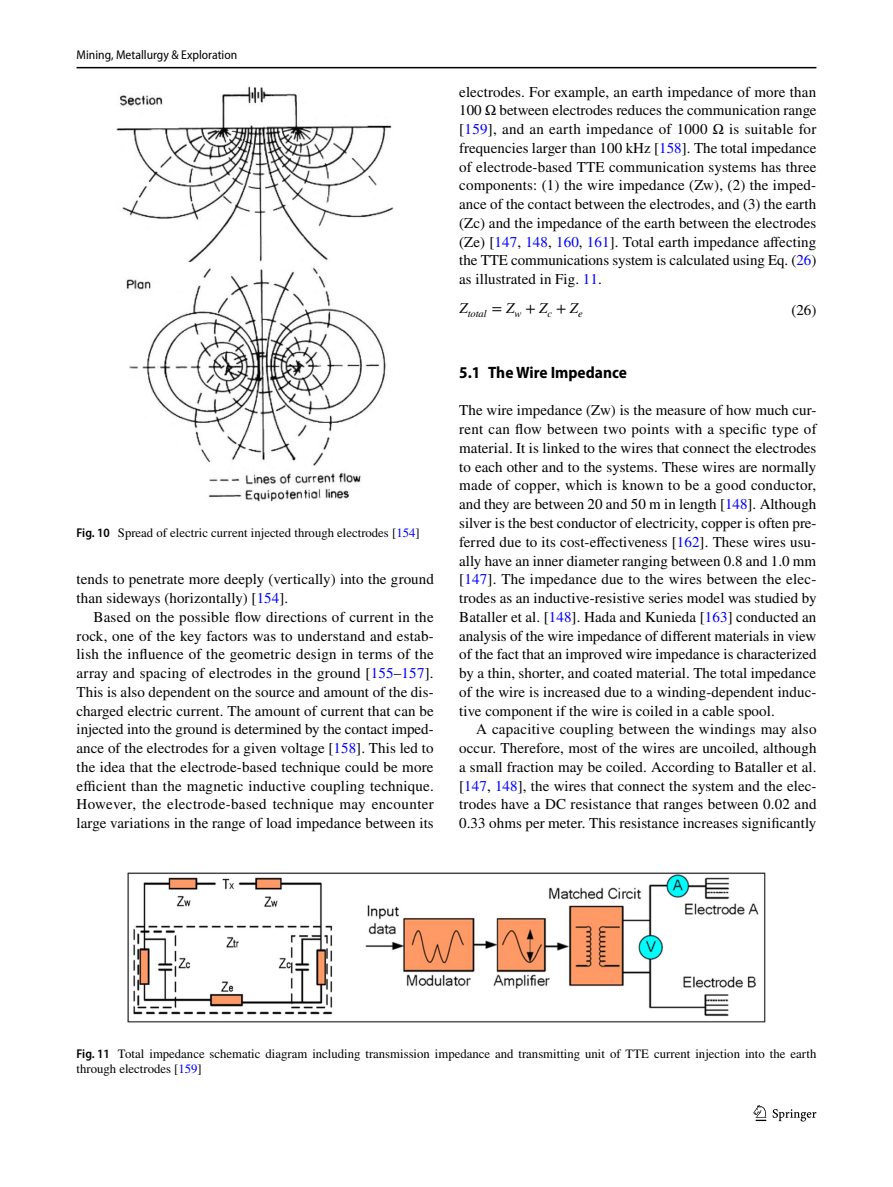
<style>
.page{position:relative;width:893px;height:1187px;background:#fff}
.page>*{position:absolute;margin:0;border:0;box-sizing:border-box;transform-origin:0 0}
.t1{font:700 semi-condensed 16.5px "Myriad Pro";color:#000}
.t2{font:15px/18.8px "STIX";letter-spacing:.005em;color:#000;text-align:justify}
.t3{font:12.75px/15px "STIX";color:#000}
.t4{font:semi-condensed 12.75px "Myriad Pro";color:#000}
.t5{font:10.5px "STIX General Italic 66";letter-spacing:-.005em;color:#000}
.s1{font-family:"Myriad Pro";font-weight:600;font-stretch:semi-condensed}
.s2{color:#00f}
</style>
<div class="page">
<hr style="left:77px;top:67px;width:739px;height:1px;background:#000">
<svg style="left:753px;top:1105px;width:13px;height:15px"></svg>
<svg style="left:773px;top:1109px;width:43px;height:12px"></svg>
<img style="left:117px;top:87px;width:276px;height:415px">
<img style="left:128px;top:872px;width:637px;height:150px">
<p class="t4" style="left:77px;top:48px;width:162px">Mining, Metallurgy &amp; Exploration</p>
<p class="t3" style="left:77px;top:526px;width:345px"><span class="s1">Fig. 10</span> Spread of electric current injected through electrodes [<span class="s2">154</span>]</p>
<p class="t2" style="left:77px;top:571px;width:359px">tends to penetrate more deeply (vertically) into the ground than sideways (horizontally) [<span class="s2">154</span>].</p>
<p class="t2" style="left:77px;top:608px;width:359px;text-indent:17px">Based on the possible flow directions of current in the rock, one of the key factors was to understand and estab&shy;lish the influence of the geometric design in terms of the array and spacing of electrodes in the ground [<span class="s2">155</span>–<span class="s2">157</span>].<br>This is also dependent on the source and amount of the dis&shy;charged electric current. The amount of current that can be injected into the ground is determined by the contact imped&shy;ance of the electrodes for a given voltage [<span class="s2">158</span>]. This led to the idea that the electrode-based technique could be more efficient than the magnetic inductive coupling technique.<br>However, the electrode-based technique may encounter large variations in the range of load impedance between its</p>
<p class="t2" style="left:459px;top:83px;width:359px">electrodes. For example, an earth impedance of more than 100 Ω between electrodes reduces the communication range [<span class="s2">159</span>], and an earth impedance of 1000 Ω is suitable for frequencies larger than 100 kHz [<span class="s2">158</span>]. The total impedance of electrode-based TTE communication systems has three components: (1) the wire impedance (Zw), (2) the imped&shy;ance of the contact between the electrodes, and (3) the earth (Zc) and the impedance of the earth between the electrodes (Ze) [<span class="s2">147</span>, <span class="s2">148</span>, <span class="s2">160</span>, <span class="s2">161</span>]. Total earth impedance affecting the TTE communications system is calculated using Eq. (<span class="s2">26</span>) as illustrated in Fig. <span class="s2">11</span>.</p>
<p class="t5" style="left:459px;top:309px;width:125px"><sup>Z</sup>total <sup>=</sup> <sup>Z</sup>w <sup>+</sup> <sup>Z</sup>c <sup>+</sup> <sup>Z</sup>e</p>
<p class="t2" style="left:791px;top:302px;width:26px">(26)</p>
<p class="t1" style="left:459px;top:363px;width:169px">5.1 The Wire Impedance</p>
<p class="t2" style="left:459px;top:402px;width:359px">The wire impedance (Zw) is the measure of how much cur&shy;rent can flow between two points with a specific type of material. It is linked to the wires that connect the electrodes to each other and to the systems. These wires are normally made of copper, which is known to be a good conductor, and they are between 20 and 50 m in length [<span class="s2">148</span>]. Although silver is the best conductor of electricity, copper is often pre&shy;ferred due to its cost-effectiveness [<span class="s2">162</span>]. These wires usu&shy;ally have an inner diameter ranging between 0.8 and 1.0 mm [<span class="s2">147</span>]. The impedance due to the wires between the elec&shy;trodes as an inductive-resistive series model was studied by Bataller et al. [<span class="s2">148</span>]. Hada and Kunieda [<span class="s2">163</span>] conducted an analysis of the wire impedance of different materials in view of the fact that an improved wire impedance is characterized by a thin, shorter, and coated material. The total impedance of the wire is increased due to a winding-dependent induc&shy;tive component if the wire is coiled in a cable spool.</p>
<p class="t2" style="left:459px;top:721px;width:359px;text-indent:17px">A capacitive coupling between the windings may also occur. Therefore, most of the wires are uncoiled, although a small fraction may be coiled. According to Bataller et al. [<span class="s2">147</span>, <span class="s2">148</span>], the wires that connect the system and the elec&shy;trodes have a DC resistance that ranges between 0.02 and 0.33 ohms per meter. This resistance increases significantly</p>
<p class="t3" style="left:77px;top:1046px;width:741px"><span class="s1">Fig. 11</span> Total impedance schematic diagram including transmission impedance and transmitting unit of TTE current injection into the earth through electrodes [<span class="s2">159</span>]</p>
</div>
